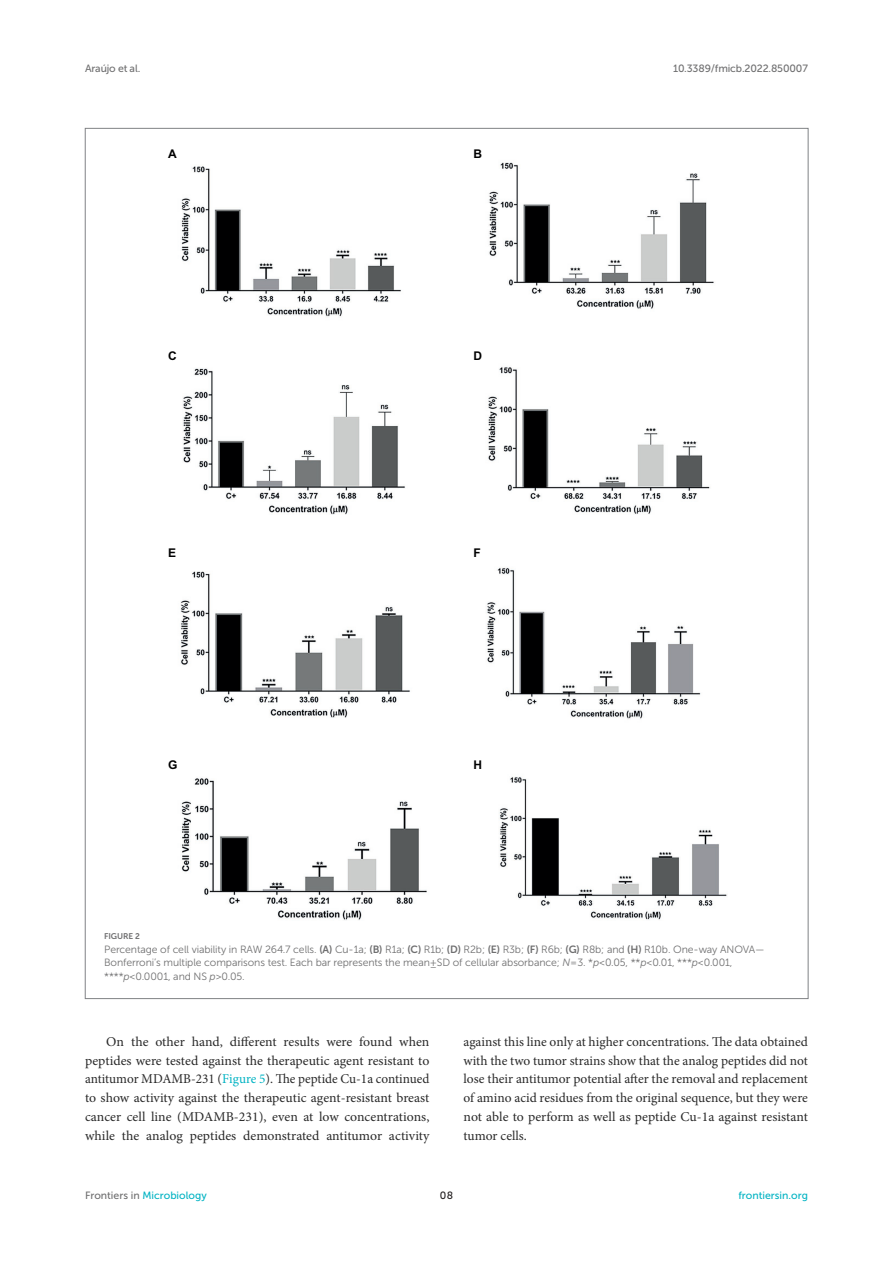
<style>
.page{position:relative;width:893px;height:1263px;background:#fff}
.page>*{position:absolute;margin:0;border:0;box-sizing:border-box;transform-origin:0 0}
.TEXT{font:13.5px/18.8px "Minion Pro";color:#292929;text-align:justify}
.t1{font:700 12px "Arial";color:#000001}
.FIG_LEG{font:10.5px/13.5px "Museo Sans 300";letter-spacing:-.01em;color:#6f6f70}
.t2{font:10.5px "Museo Sans 500";color:#00b3c3}
.t3{font:10.5px "Museo Sans 500";letter-spacing:-.015em;color:#6f6f70}
.t4{font:10.5px "Museo Sans 500";color:#231f20}
.FIG_HD{font:8.25px "Museo Sans 700";letter-spacing:-.01em;color:#6f6f70}
.s1{font-family:"Museo Sans 700"}
.s2{font-style:italic}
.s3{color:#00b3c3}
.s4{color:#6f6f70}
</style>
<div class="page">
<img style="left:180px;top:162px;width:547px;height:758px">
<p class="t3" style="left:85px;top:63px;width:57px">Araújo et al.</p>
<p class="t3" style="left:673px;top:63px;width:136px">10.3389/fmicb.2022.850007</p>
<p class="t1" style="left:168px;top:146px;width:10px">A</p>
<p class="t1" style="left:473px;top:146px;width:10px">B</p>
<p class="t1" style="left:168px;top:347px;width:10px">C</p>
<p class="t1" style="left:473px;top:347px;width:10px">D</p>
<p class="t1" style="left:168px;top:544px;width:10px">E</p>
<p class="t1" style="left:473px;top:544px;width:9px">F</p>
<p class="t1" style="left:168px;top:756px;width:11px">G</p>
<p class="t1" style="left:473px;top:756px;width:10px">H</p>
<p class="FIG_HD" style="left:104px;top:932px;width:37px">FIGURE 2</p>
<p class="FIG_LEG" style="left:104px;top:942px;width:662px">Percentage of cell viability in RAW 264.7 cells. <span class="s1">(A)</span> Cu-1a; <span class="s1">(B)</span> R1a; <span class="s1">(C)</span> R1b; <span class="s1">(D)</span> R2b; <span class="s1">(E)</span> R3b; <span class="s1">(F)</span> R6b; <span class="s1">(G)</span> R8b; and <span class="s1">(H)</span> R10b. One-way ANOVA—<br>Bonferroni’s multiple comparisons test. Each bar represents the mean ± SD of cellular absorbance; <span class="s2">N</span> = 3. *<span class="s2">p</span> &lt; 0.05, **<span class="s2">p</span> &lt; 0.01, ***<span class="s2">p</span> &lt; 0.001,<br>****<span class="s2">p</span> &lt; 0.0001, and NS <span class="s2">p</span> &gt; 0.05.</p>
<p class="TEXT" style="left:85px;top:1032px;width:346px;text-indent:21px">On the other hand, different results were found when peptides were tested against the therapeutic agent resistant to antitumor MDAMB-231 (<span class="s3">Figure 5</span>). The peptide Cu-1a continued to show activity against the therapeutic agent-resistant breast cancer cell line (MDAMB-231), even at low concentrations, while the analog peptides demonstrated antitumor activity</p>
<p class="TEXT" style="left:463px;top:1032px;width:346px">against this line only at higher concentrations. The data obtained with the two tumor strains show that the analog peptides did not lose their antitumor potential after the removal and replacement of amino acid residues from the original sequence, but they were not able to perform as well as peptide Cu-1a against resistant tumor cells.</p>
<p class="t2" style="left:85px;top:1190px;width:123px"><span class="s4">Frontiers in</span> Microbiology</p>
<p class="t4" style="left:440px;top:1190px;width:15px">08</p>
<p class="t2" style="left:738px;top:1190px;width:71px">frontiersin.org</p>
</div>
